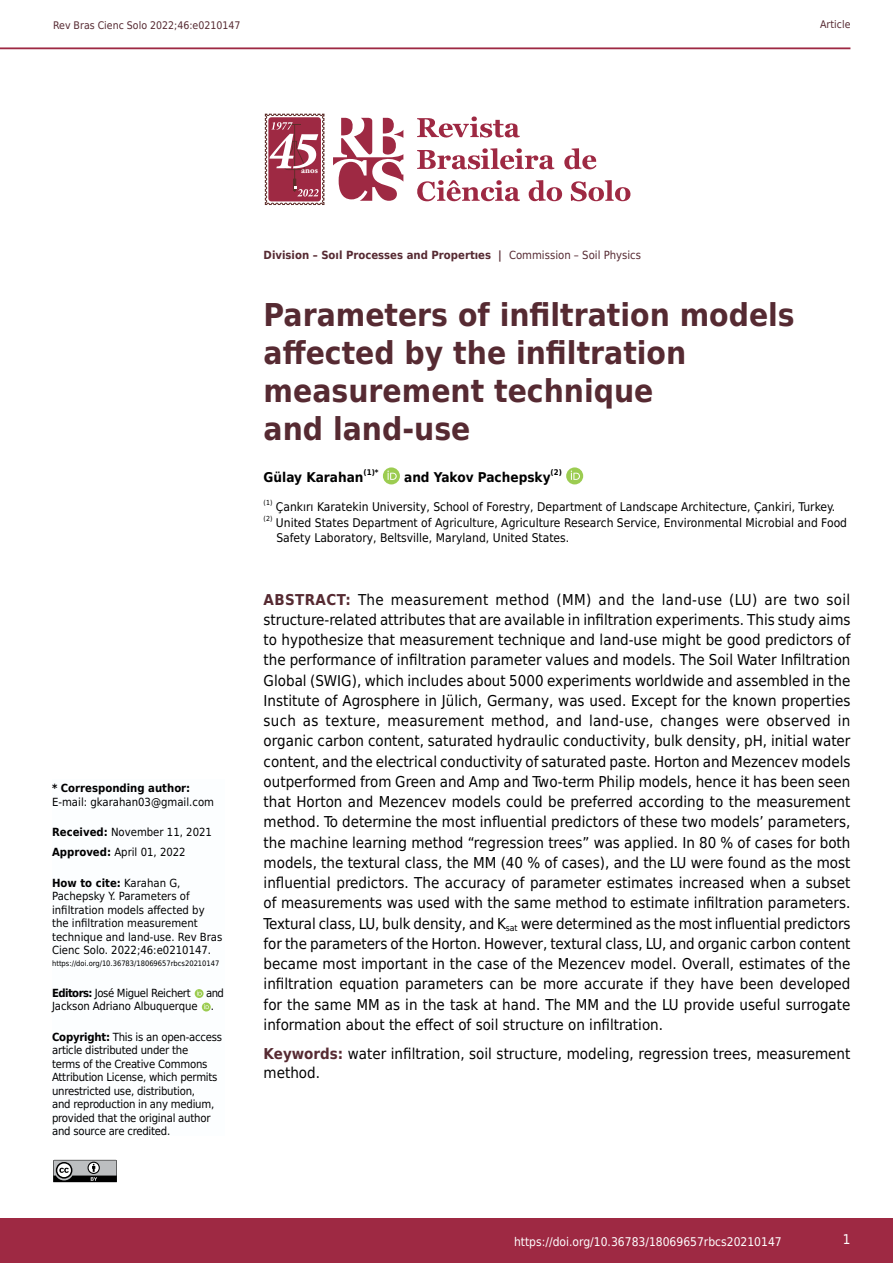
<style>
.page{position:relative;width:893px;height:1263px;background:#fff}
.page>*{position:absolute;margin:0;border:0;box-sizing:border-box;transform-origin:0 0}
.t1{font:700 31.5px/37.8px "DejaVu Sans Condensed";color:#562a32}
.t2{font:15px/20.2px "DejaVu Sans Condensed";color:#000;text-align:justify}
.t3{font:700 13.5px "DejaVu Sans Condensed";color:#000}
.t4{font:13.5px "DejaVu Sans Condensed";color:#fff}
.t5{font:12px/14.4px "DejaVu Sans Condensed";color:#000}
.t6{font:12px "DejaVu Sans Condensed";color:#fff}
.t7{font:11.25px/13.5px "DejaVu Sans Condensed";letter-spacing:-.02em;color:#000}
.t8{font:11.25px/13.5px "DejaVu Sans Condensed";color:#000}
.t9{font:700 11.25px "DejaVu Sans Condensed";color:#562a32}
.t10{font:700 11.25px "DejaVu Sans Condensed";color:#000}
.t11{font:10.5px "DejaVu Sans Condensed";color:#562a32}
.t12{font:700 8.85px "Adobe Garamond Pro";color:#fff}
.t13{font:700 7.8px "DejaVu Sans Condensed";color:#000}
.t14{font:7.5px "DejaVu Sans Condensed";color:#000}
.t15{font:6.9px "DejaVu Sans Condensed";color:#000}
.s1{font-weight:400}
.s2{font-weight:700}
.s3{font-weight:700;color:#562a32}
</style>
<div class="page">
<hr style="left:0;top:47px;width:850px;height:2px;background:#9e2943">
<svg style="left:53px;top:1160px;width:64px;height:22px"></svg>
<div style="left:0;top:1218px;width:893px;height:45px;background:#9e2943"></div>
<svg style="left:195px;top:989px;width:9px;height:9px"></svg>
<svg style="left:197px;top:991px;width:5px;height:4px"></svg>
<svg style="left:202px;top:1002px;width:9px;height:9px"></svg>
<svg style="left:204px;top:1004px;width:5px;height:5px"></svg>
<div style="left:383px;top:467px;width:17px;height:17px;background:#9ccc51;border-radius:50%"></div>
<svg style="left:387px;top:470px;width:10px;height:10px"></svg>
<svg style="left:566px;top:467px;width:17px;height:17px"></svg>
<svg style="left:571px;top:470px;width:9px;height:10px"></svg>
<svg style="left:333px;top:116px;width:298px;height:86px"></svg>
<svg style="left:265px;top:114px;width:59px;height:91px"></svg>
<p class="t11" style="left:53px;top:17px;width:189px">Rev Bras Cienc Solo 2022;46:e0210147</p>
<p class="t11" style="left:820px;top:16px;width:32px">Article</p>
<p class="t12" style="left:301px;top:165px;width:18px">anos</p>
<p class="t9" style="left:264px;top:246px;width:379px">Division – Soıl Processes and Propertıes | <span class="s1">Commission – Soil Physics</span></p>
<p class="t10" style="left:52px;top:779px;width:140px">* Corresponding author:</p>
<p class="t8" style="left:52px;top:795px;width:163px">E-mail: gkarahan03@gmail.com</p>
<p class="t8" style="left:52px;top:822px;width:161px;line-height:20px"><span class="s2">Received:</span> November 11, 2021<br><span class="s2">Approved:</span> April 01, 2022</p>
<p class="t8" style="left:52px;top:876px;width:172px"><span class="s2">How to cite:</span> Karahan G,<br>Pachepsky Y. Parameters of infiltration models affected by the infiltration measurement technique and land-use. Rev Bras<br>Cienc Solo. 2022;46:e0210147.</p>
<p class="t14" style="left:52px;top:958px;width:169px">https://doi.org/10.36783/18069657rbcs20210147</p>
<p class="t7" style="left:52px;top:986px;width:140px"><span class="s2">Editors:</span> José Miguel Reichert</p>
<p class="t7" style="left:52px;top:986px;width:173px;text-indent:154px">and<br>Jackson Adriano Albuquerque .</p>
<p class="t7" style="left:52px;top:1030px;width:172px"><span class="s2">Copyright:</span> This is an open-access article distributed under the<br>terms of the Creative Commons<br>Attribution License, which permits unrestricted use, distribution,<br>and reproduction in any medium, provided that the original author and source are credited.</p>
<h1 class="t1" style="left:264px;top:295px;width:533px">Parameters of infiltration models affected by the infiltration measurement technique<br>and land-use</h1>
<p class="t3" style="left:264px;top:466px;width:101px">Gülay Karahan</p>
<p class="t13" style="left:364px;top:466px;width:17px">(1)*</p>
<p class="t3" style="left:404px;top:466px;width:148px">and Yakov Pachepsky</p>
<p class="t13" style="left:551px;top:466px;width:13px">(2)</p>
<p class="t15" style="left:264px;top:497px;width:10px">(1)</p>
<p class="t5" style="left:276px;top:499px;width:561px">Çankırı Karatekin University, School of Forestry, Department of Landscape Architecture, Çankiri, Turkey.</p>
<p class="t15" style="left:264px;top:513px;width:10px">(2)</p>
<p class="t5" style="left:276px;top:516px;width:573px">United States Department of Agriculture, Agriculture Research Service, Environmental Microbial and Food<br>Safety Laboratory, Beltsville, Maryland, United States.</p>
<p class="t2" style="left:264px;top:589px;width:588px"><span class="s3">ABSTRACT:</span> The measurement method (MM) and the land-use (LU) are two soil structure-related attributes that are available in infiltration experiments. This study aims to hypothesize that measurement technique and land-use might be good predictors of the performance of infiltration parameter values and models. The Soil Water Infiltration Global (SWIG), which includes about 5000 experiments worldwide and assembled in the Institute of Agrosphere in Jülich, Germany, was used. Except for the known properties such as texture, measurement method, and land-use, changes were observed in organic carbon content, saturated hydraulic conductivity, bulk density, pH, initial water content, and the electrical conductivity of saturated paste. Horton and Mezencev models outperformed from Green and Amp and Two-term Philip models, hence it has been seen that Horton and Mezencev models could be preferred according to the measurement method. To determine the most influential predictors of these two models’ parameters, the machine learning method “regression trees” was applied. In 80 % of cases for both models, the textural class, the MM (40 % of cases), and the LU were found as the most influential predictors. The accuracy of parameter estimates increased when a subset of measurements was used with the same method to estimate infiltration parameters.<br>Textural class, LU, bulk density, and K<sub>sat</sub> were determined as the most influential predictors for the parameters of the Horton. However, textural class, LU, and organic carbon content became most important in the case of the Mezencev model. Overall, estimates of the infiltration equation parameters can be more accurate if they have been developed for the same MM as in the task at hand. The MM and the LU provide useful surrogate information about the effect of soil structure on infiltration.</p>
<p class="t2" style="left:264px;top:1043px;width:588px;line-height:19.8px"><span class="s3">Keywords:</span> water infiltration, soil structure, modeling, regression trees, measurement method.</p>
<p class="t6" style="left:514px;top:1231px;width:269px">https://doi.org/10.36783/18069657rbcs20210147</p>
<p class="t4" style="left:843px;top:1228px;width:9px">1</p>
</div>
